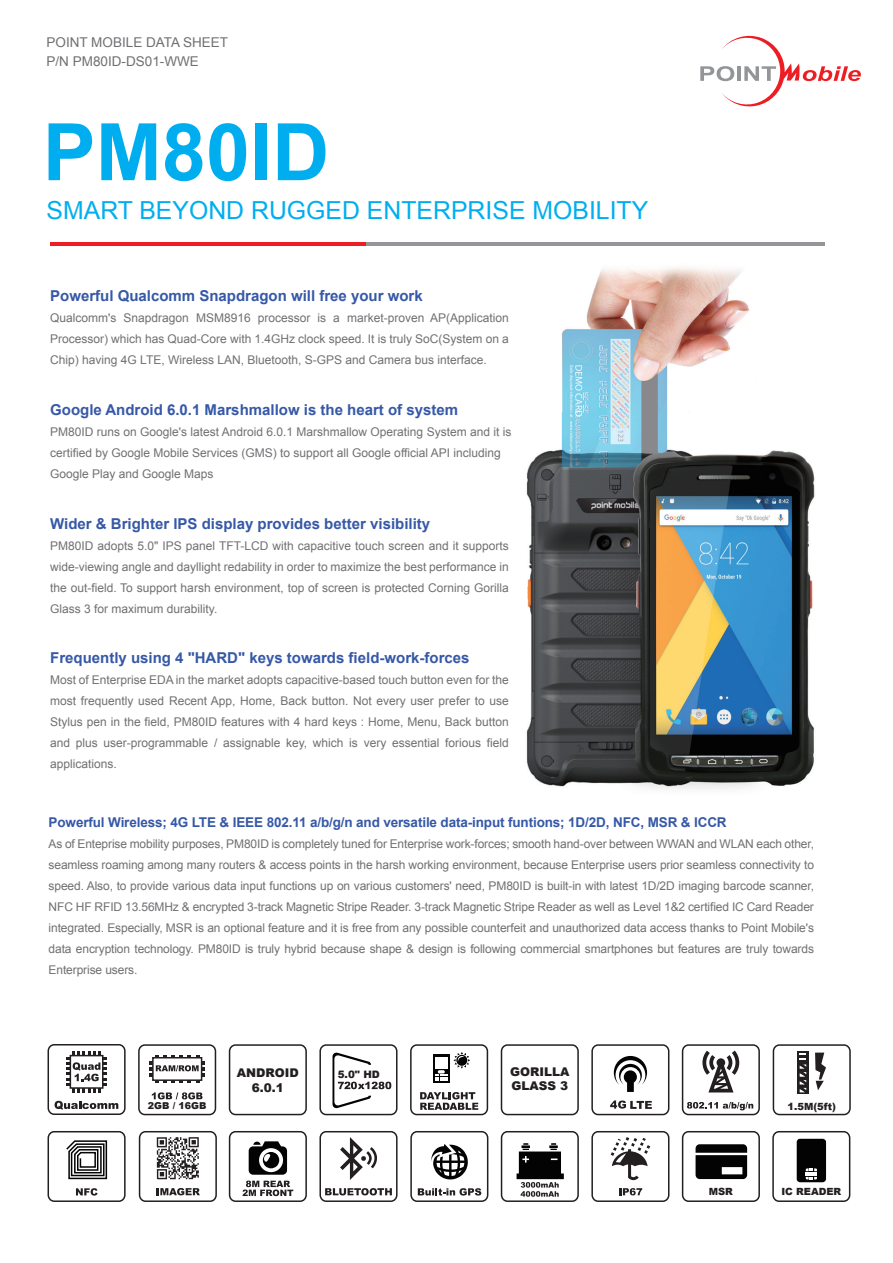
<style>
.page{position:relative;width:893px;height:1263px;background:#fff}
.page>*{position:absolute;margin:0;border:0;box-sizing:border-box;transform-origin:0 0}
.t1{font:700 79.35px "Arial";color:#00aeef}
.t2{font:24.75px "Arial";color:#00aeef}
.t3{font:700 15px "Arial";color:#3658a7}
.t4{font:700 13.5px "Arial";letter-spacing:-.01em;color:#3658a7}
.t5{font:13.5px/19px "Arial";color:#6f7073}
.t6{font:12px/21px "Arial";color:#6f7073;text-align:justify}
.t7{font:900 12px/14.4px "Arial";color:#231f20}
.t8{font:900 10.2px "Arial";color:#231f20}
.t9{font:900 9.9px "Arial";color:#231f20}
.t10{font:900 9.45px "Arial";color:#231f20}
</style>
<div class="page">
<div style="left:682px;top:1131px;width:78px;height:71px;border:2px solid #231f20;border-radius:6px"></div>
<img style="left:526px;top:267px;width:289px;height:522px">
<svg style="left:696px;top:1144px;width:51px;height:35px;background:#2d2d2d"></svg>
<svg style="left:700px;top:35px;width:161px;height:72px"></svg>
<hr style="left:50px;top:242px;width:346px;height:4px;background:#ee1d23">
<hr style="left:367px;top:242px;width:458px;height:4px;background:#939598">
<div style="left:139px;top:1131px;width:78px;height:71px;border:2px solid #231f20;border-radius:6px"></div>
<svg style="left:157px;top:1188px;width:43px;height:7px"></svg>
<svg style="left:157px;top:1137px;width:42px;height:42px"></svg>
<div style="left:319px;top:1131px;width:79px;height:71px;border:2px solid #231f20;border-radius:6px"></div>
<svg style="left:325px;top:1188px;width:67px;height:7px"></svg>
<svg style="left:340px;top:1137px;width:37px;height:43px"></svg>
<div style="left:591px;top:1131px;width:78px;height:71px;border:2px solid #231f20;border-radius:6px"></div>
<svg style="left:611px;top:1137px;width:39px;height:43px"></svg>
<div style="left:229px;top:1131px;width:78px;height:71px;border:2px solid #231f20;border-radius:6px"></div>
<div style="left:591px;top:1044px;width:78px;height:71px;border:2px solid #231f20;border-radius:6px"></div>
<svg style="left:614px;top:1056px;width:33px;height:36px"></svg>
<div style="left:501px;top:1044px;width:78px;height:71px;border:2px solid #231f20;border-radius:6px"></div>
<div style="left:48px;top:1044px;width:78px;height:71px;border:2px solid #231f20;border-radius:6px"></div>
<div style="left:138px;top:1044px;width:78px;height:71px;border:2px solid #231f20;border-radius:6px"></div>
<svg style="left:150px;top:1055px;width:55px;height:28px"></svg>
<div style="left:229px;top:1044px;width:78px;height:71px;border:2px solid #231f20;border-radius:6px"></div>
<div style="left:319px;top:1044px;width:78px;height:71px;border:2px solid #231f20;border-radius:6px"></div>
<div style="left:410px;top:1044px;width:78px;height:71px;border:2px solid #231f20;border-radius:6px"></div>
<svg style="left:420px;top:1092px;width:58px;height:18px"></svg>
<div style="left:433px;top:1054px;width:17px;height:29px;background:#030303"></div>
<svg style="left:435px;top:1052px;width:35px;height:29px"></svg>
<div style="left:410px;top:1131px;width:78px;height:71px;border:2px solid #231f20;border-radius:6px"></div>
<svg style="left:418px;top:1188px;width:63px;height:7px"></svg>
<svg style="left:431px;top:1144px;width:37px;height:35px"></svg>
<div style="left:501px;top:1131px;width:78px;height:71px;border:2px solid #231f20;border-radius:6px"></div>
<svg style="left:66px;top:1051px;width:41px;height:41px"></svg>
<svg style="left:55px;top:1101px;width:63px;height:9px"></svg>
<svg style="left:242px;top:1141px;width:51px;height:55px"></svg>
<div style="left:48px;top:1131px;width:78px;height:71px;border:2px solid #231f20;border-radius:6px"></div>
<svg style="left:76px;top:1188px;width:22px;height:7px"></svg>
<svg style="left:66px;top:1140px;width:42px;height:40px"></svg>
<svg style="left:619px;top:1188px;width:23px;height:7px"></svg>
<svg style="left:517px;top:1143px;width:47px;height:54px"></svg>
<svg style="left:610px;top:1100px;width:42px;height:9px"></svg>
<div style="left:682px;top:1044px;width:78px;height:71px;border:2px solid #231f20;border-radius:6px"></div>
<svg style="left:687px;top:1102px;width:66px;height:8px"></svg>
<svg style="left:702px;top:1050px;width:37px;height:42px"></svg>
<div style="left:772px;top:1131px;width:78px;height:71px;border:2px solid #231f20;border-radius:6px"></div>
<div style="left:773px;top:1044px;width:78px;height:71px;border:2px solid #231f20;border-radius:6px"></div>
<svg style="left:152px;top:1092px;width:51px;height:7px"></svg>
<svg style="left:332px;top:1052px;width:59px;height:57px"></svg>
<svg style="left:797px;top:1051px;width:12px;height:43px"></svg>
<svg style="left:815px;top:1052px;width:11px;height:38px"></svg>
<svg style="left:800px;top:1053px;width:6px;height:39px"></svg>
<svg style="left:797px;top:1139px;width:29px;height:43px"></svg>
<p class="t5" style="left:47px;top:33px;width:183px">POINT MOBILE DATA SHEET<br>P/N PM80ID-DS01-WWE</p>
<h1 class="t1" style="left:43px;top:99px;width:288px">PM80ID</h1>
<h2 class="t2" style="left:47px;top:194px;width:603px">SMART BEYOND RUGGED ENTERPRISE MOBILITY</h2>
<p class="t3" style="left:50px;top:286px;width:374px">Powerful Qualcomm Snapdragon will free your work</p>
<p class="t6" style="left:50px;top:307px;width:460px">Qualcomm's Snapdragon MSM8916 processor is a market-proven AP(Application Processor) which has Quad-Core with 1.4GHz clock speed. It is truly SoC(System on a Chip) having 4G LTE, Wireless LAN, Bluetooth, S-GPS and Camera bus interface.</p>
<p class="t3" style="left:50px;top:400px;width:409px">Google Android 6.0.1 Marshmallow is the heart of system</p>
<p class="t6" style="left:50px;top:421px;width:463px;text-align:left">PM80ID runs on Google's latest Android 6.0.1 Marshmallow Operating System and it is certified by Google Mobile Services (GMS) to support all Google official API including<br>Google Play and Google Maps</p>
<p class="t3" style="left:50px;top:513px;width:381px">Wider &amp; Brighter IPS display provides better visibility</p>
<p class="t6" style="left:50px;top:535px;width:460px">PM80ID adopts 5.0" IPS panel TFT-LCD with capacitive touch screen and it supports wide-viewing angle and dayllight redability in order to maximize the best performance in the out-field. To support harsh environment, top of screen is protected Corning Gorilla Glass 3 for maximum durability.</p>
<p class="t3" style="left:50px;top:648px;width:421px">Frequently using 4 "HARD" keys towards field-work-forces</p>
<p class="t6" style="left:50px;top:670px;width:460px">Most of Enterprise EDA in the market adopts capacitive-based touch button even for the most frequently used Recent App, Home, Back button. Not every user prefer to use Stylus pen in the field, PM80ID features with 4 hard keys : Home, Menu, Back button and plus user-programmable / assignable key, which is very essential forious field applications.</p>
<p class="t4" style="left:49px;top:813px;width:680px">Powerful Wireless; 4G LTE &amp; IEEE 802.11 a/b/g/n and versatile data-input funtions; 1D/2D, NFC, MSR &amp; ICCR</p>
<p class="t6" style="left:49px;top:833px;width:767px">As of Enteprise mobility purposes, PM80ID is completely tuned for Enterprise work-forces; smooth hand-over between WWAN and WLAN each other, seamless roaming among many routers &amp; access points in the harsh working environment, because Enterprise users prior seamless connectivity to speed. Also, to provide various data input functions up on various customers' need, PM80ID is built-in with latest 1D/2D imaging barcode scanner, NFC HF RFID 13.56MHz &amp; encrypted 3-track Magnetic Stripe Reader. 3-track Magnetic Stripe Reader as well as Level 1&amp;2 certified IC Card Reader integrated. Especially, MSR is an optional feature and it is free from any possible counterfeit and unauthorized data access thanks to Point Mobile's data encryption technology. PM80ID is truly hybrid because shape &amp; design is following commercial smartphones but features are truly towards Enterprise users.</p>
<p class="t10" style="left:148px;top:1098px;width:60px">2GB / 16GB</p>
<p class="t7" style="left:237px;top:1065px;width:63px;text-align:center">ANDROID<br>6.0.1</p>
<p class="t8" style="left:338px;top:1067px;width:44px">5.0" HD</p>
<p class="t7" style="left:510px;top:1064px;width:61px">GORILLA<br>GLASS 3</p>
<p class="t9" style="left:709px;top:1185px;width:26px">MSR</p>
<p class="t9" style="left:787px;top:1099px;width:50px">1.5M(5ft)</p>
<p class="t9" style="left:781px;top:1185px;width:61px">IC READER</p>
</div>
